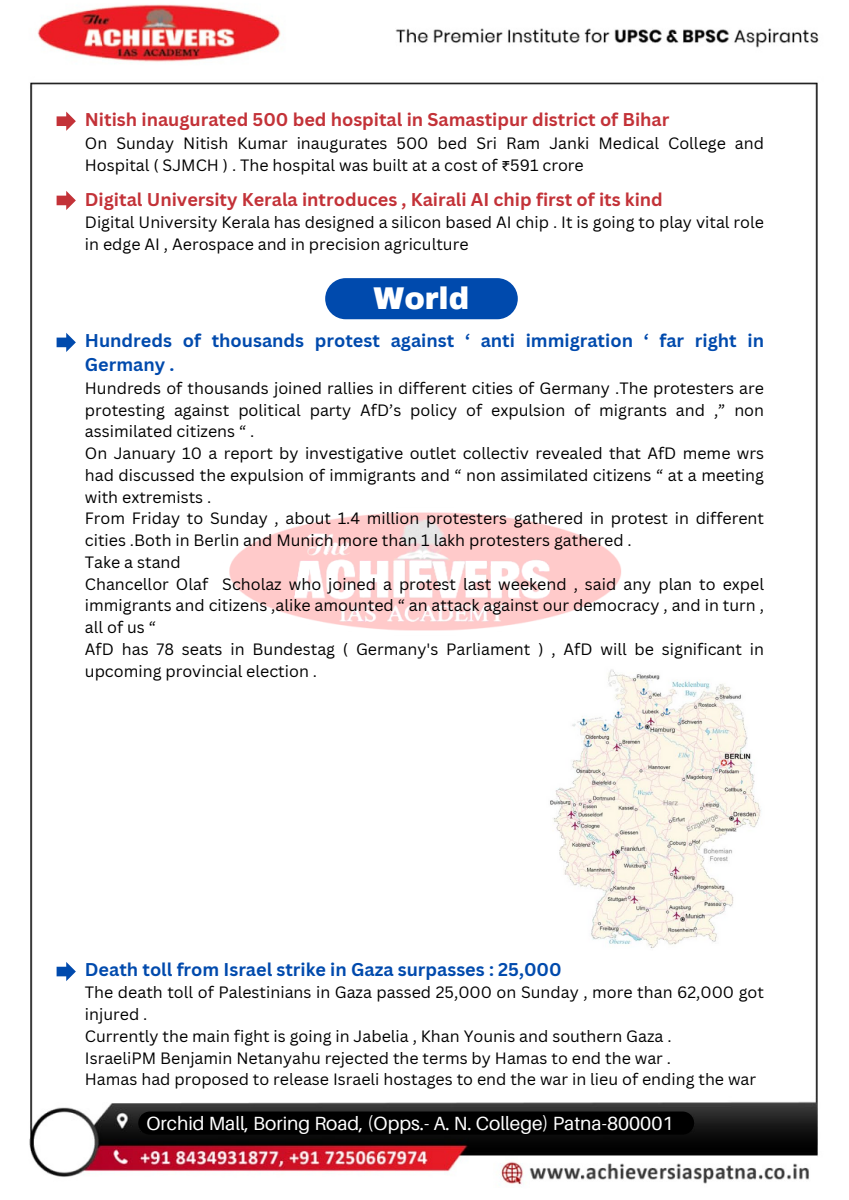
<style>
.page{position:relative;width:849px;height:1200px;background:#fff}
.page>*{position:absolute;margin:0;border:0;box-sizing:border-box;transform-origin:0 0}
.t1{font:900 30.8px "Archivo";color:#fff}
.t2{font:19.1px "Aileron";color:#fff}
.t3{font:700 18px "Canva Sans";color:#c33238}
.t4{font:700 18px/24.8px "Canva Sans";color:#004aad}
.t5{font:16px/21.8px "Canva Sans";color:#000}
.s1{font-family:"Noto Sans Gurmukhi"}
</style>
<div class="page">
<img style="left:29px;top:4px;width:790px;height:1181px">
<img style="left:210px;top:482px;width:433px;height:183px">
<svg style="left:57px;top:112px;width:19px;height:19px"></svg>
<svg style="left:57px;top:191px;width:19px;height:19px"></svg>
<svg style="left:57px;top:333px;width:19px;height:19px"></svg>
<img style="left:545px;top:665px;width:219px;height:285px">
<div style="left:138px;top:1112px;width:556px;height:23px;background:#000;border-radius:12px"></div>
<div style="left:325px;top:278px;width:192px;height:41px;background:#004aad;border-radius:21px"></div>
<svg style="left:57px;top:962px;width:19px;height:19px"></svg>
<p class="t3" style="left:85px;top:107px;width:586px">Nitish inaugurated 500 bed hospital in Samastipur district of Bihar</p>
<p class="t5" style="left:85px;top:132px;width:680px">On Sunday Nitish Kumar inaugurates 500 bed Sri Ram Janki Medical College and<br>Hospital ( SJMCH ) . The hospital was built at a cost of <span class="s1">₹</span>591 crore</p>
<p class="t3" style="left:85px;top:186px;width:579px">Digital University Kerala introduces , Kairali AI chip first of its kind</p>
<p class="t5" style="left:85px;top:211px;width:680px">Digital University Kerala has designed a silicon based AI chip . It is going to play vital role in edge AI , Aerospace and in precision agriculture</p>
<p class="t1" style="left:373px;top:282px;width:97px">World</p>
<p class="t4" style="left:85px;top:327px;width:680px">Hundreds of thousands protest against ‘ anti immigration ‘ far right in<br>Germany .</p>
<h1 class="t5" style="left:85px;top:377px;width:680px;text-align:justify">Hundreds of thousands joined rallies in different cities of Germany .The protesters are protesting against political party AfD’s policy of expulsion of migrants and ,” non assimilated citizens “ .</h1>
<p class="t5" style="left:85px;top:442px;width:680px;text-align:justify">On January 10 a report by investigative outlet collectiv revealed that AfD meme wrs had discussed the expulsion of immigrants and “ non assimilated citizens “ at a meeting with extremists .</p>
<p class="t5" style="left:85px;top:507px;width:680px">From Friday to Sunday , about 1.4 million protesters gathered in protest in different cities .Both in Berlin and Munich more than 1 lakh protesters gathered .</p>
<p class="t5" style="left:85px;top:551px;width:97px">Take a stand</p>
<p class="t5" style="left:85px;top:573px;width:680px;text-align:justify">Chancellor Olaf Scholaz who joined a protest last weekend , said any plan to expel immigrants and citizens ,alike amounted “ an attack against our democracy , and in turn , all of us “</p>
<p class="t5" style="left:85px;top:638px;width:680px">AfD has 78 seats in Bundestag ( Germany's Parliament ) , AfD will be significant in upcoming provincial election .</p>
<p class="t4" style="left:85px;top:956px;width:478px">Death toll from Israel strike in Gaza surpasses : 25,000</p>
<p class="t5" style="left:85px;top:981px;width:680px">The death toll of Palestinians in Gaza passed 25,000 on Sunday , more than 62,000 got injured .</p>
<p class="t5" style="left:85px;top:1025px;width:588px">Currently the main fight is going in Jabelia , Khan Younis and southern Gaza .</p>
<p class="t5" style="left:85px;top:1046px;width:587px">IsraeliPM Benjamin Netanyahu rejected the terms by Hamas to end the war .</p>
<p class="t5" style="left:85px;top:1068px;width:672px">Hamas had proposed to release Israeli hostages to end the war in lieu of ending the war</p>
<p class="t2" style="left:146px;top:1111px;width:528px">Orchid Mall, Boring Road, (Opps.- A. N. College) Patna-800001</p>
</div>
